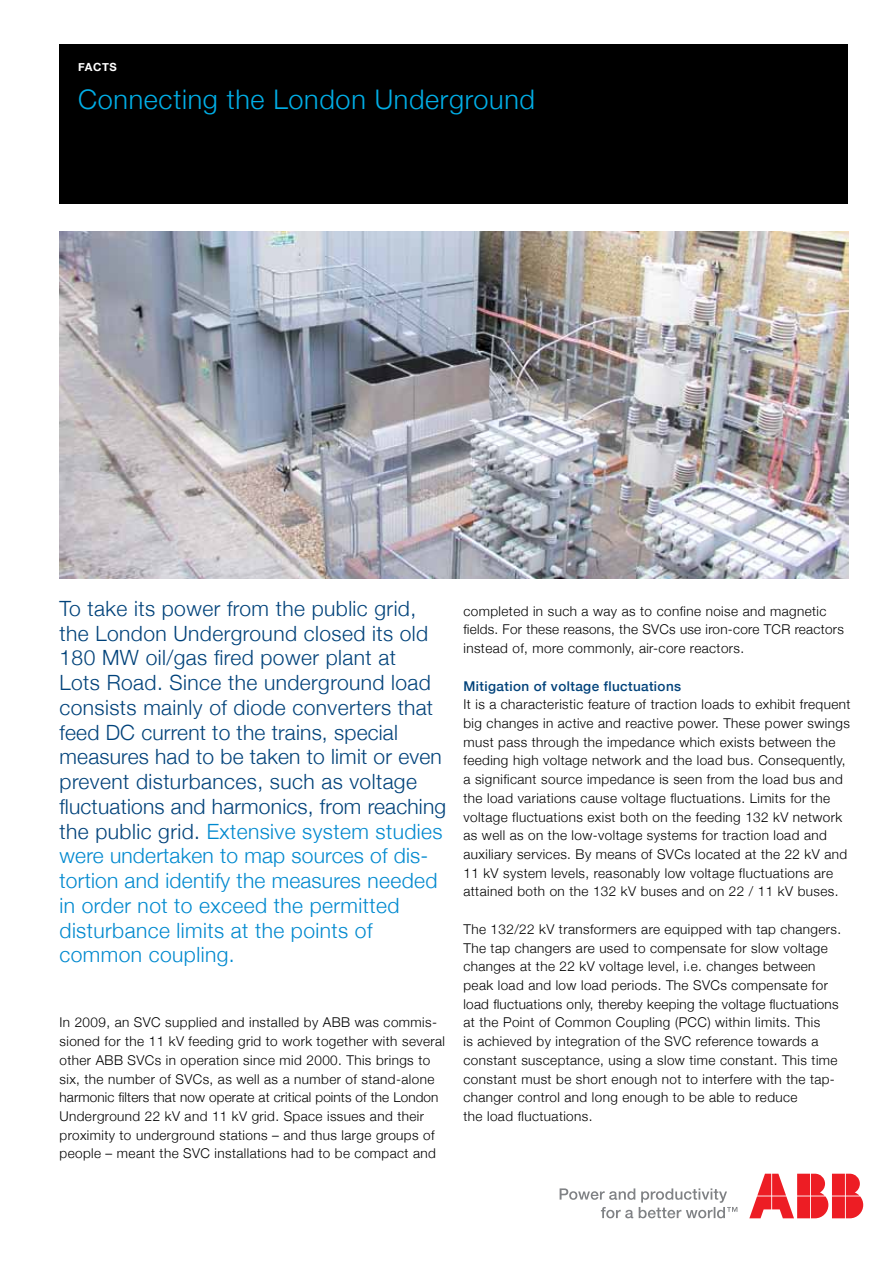
<style>
.page{position:relative;width:893px;height:1263px;background:#fff}
.page>*{position:absolute;margin:0;border:0;box-sizing:border-box;transform-origin:0 0}
.t1{font:300 27px "Helvetica Neue";letter-spacing:.025em;color:#00aee6}
.t2{font:300 21px/24.8px "Helvetica Neue";letter-spacing:.02em;color:#00427a}
.t3{font:300 13.5px/18.8px "Helvetica Neue";letter-spacing:.03em;color:#000}
.t4{font:500 13.5px "Helvetica Neue";letter-spacing:.03em;color:#00427a}
.t5{font:700 11.25px "Helvetica Neue";letter-spacing:.05em;color:#fff}
.s1{color:#0089cf}
</style>
<div class="page">
<svg style="left:560px;top:1188px;width:177px;height:30px"></svg>
<svg style="left:749px;top:1174px;width:114px;height:44px"></svg>
<div style="left:60px;top:45px;width:788px;height:159px;background:#000"></div>
<img style="left:60px;top:232px;width:788px;height:346px">
<p class="t5" style="left:78px;top:60px;width:40px">FACTS</p>
<h1 class="t1" style="left:78px;top:83px;width:458px">Connecting the London Underground</h1>
<p class="t2" style="left:60px;top:595px;width:388px">To take its power from the public grid, the London Underground closed its old 180 MW oil/gas fired power plant at<br>Lots Road. Since the underground load consists mainly of diode converters that feed DC current to the trains, special measures had to be taken to limit or even prevent disturbances, such as voltage fluctuations and harmonics, from reaching the public grid. <span class="s1">Extensive system studies were undertaken to map sources of dis&shy;tortion and identify the measures needed in order not to exceed the permitted disturbance limits at the points of common coupling.</span></p>
<p class="t3" style="left:60px;top:1013px;width:387px">In 2009, an SVC supplied and installed by ABB was commis&shy;sioned for the 11 kV feeding grid to work together with several other ABB SVCs in operation since mid 2000. This brings to six, the number of SVCs, as well as a number of stand-alone harmonic filters that now operate at critical points of the London Underground 22 kV and 11 kV grid. Space issues and their proximity to underground stations – and thus large groups of people – meant the SVC installations had to be compact and</p>
<p class="t3" style="left:463px;top:601px;width:382px">completed in such a way as to confine noise and magnetic fields. For these reasons, the SVCs use iron-core TCR reactors instead of, more commonly, air-core reactors.</p>
<p class="t4" style="left:463px;top:678px;width:219px">Mitigation of voltage fluctuations</p>
<p class="t3" style="left:463px;top:695px;width:388px">It is a characteristic feature of traction loads to exhibit frequent big changes in active and reactive power. These power swings must pass through the impedance which exists between the feeding high voltage network and the load bus. Consequently, a significant source impedance is seen from the load bus and the load variations cause voltage fluctuations. Limits for the voltage fluctuations exist both on the feeding 132 kV network as well as on the low-voltage systems for traction load and auxiliary services. By means of SVCs located at the 22 kV and 11 kV system levels, reasonably low voltage fluctuations are attained both on the 132 kV buses and on 22 / 11 kV buses.</p>
<p class="t3" style="left:463px;top:919px;width:379px">The 132/22 kV transformers are equipped with tap changers.<br>The tap changers are used to compensate for slow voltage changes at the 22 kV voltage level, i.e. changes between peak load and low load periods. The SVCs compensate for load fluctuations only, thereby keeping the voltage fluctuations at the Point of Common Coupling (PCC) within limits. This<br>is achieved by integration of the SVC reference towards a constant susceptance, using a slow time constant. This time constant must be short enough not to interfere with the tap&shy;changer control and long enough to be able to reduce<br>the load fluctuations.</p>
</div>
